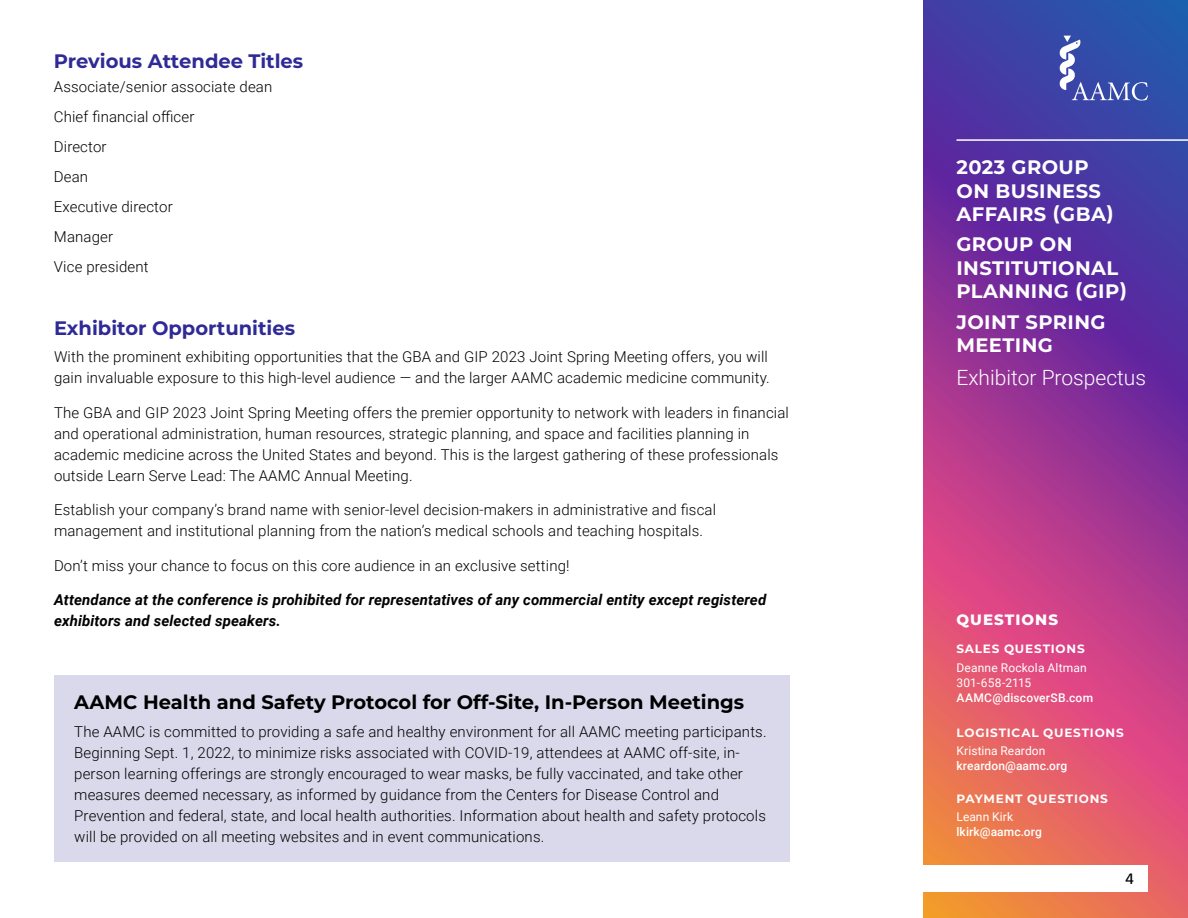
<style>
.page{position:relative;width:1188px;height:918px;background:#fff}
.page>*{position:absolute;margin:0;border:0;box-sizing:border-box;transform-origin:0 0}
.t1{font:300 21px "Roboto";color:#fff}
.t2{font:700 19.5px/23.4px "Montserrat";letter-spacing:.02em;color:#fff}
.H1_HEADER{font:700 19.5px "Montserrat";color:#000}
.H1_HEADER-2{font:700 19.5px "Montserrat";color:#2f2a95}
.Body_text{font:300 15px/21px "Roboto";letter-spacing:.01em;color:#000}
.Body_text-2{font:italic 700 15px/21px "Roboto";letter-spacing:.01em;color:#000}
.t3{font:800 15px "Montserrat";letter-spacing:.07em;color:#fff}
.t4{font:15px "Frutiger";color:#000}
.t5{font:12px/15px "Roboto";letter-spacing:.01em;color:#fff}
.t6{font:500 12px "Roboto";letter-spacing:.01em;color:#fff}
.t7{font:700 12px "Montserrat";letter-spacing:.07em;color:#fff}
</style>
<div class="page">
<svg style="left:923px;top:0;width:265px;height:918px;background:#9a438b"></svg>
<div style="left:885px;top:865px;width:263px;height:27px;background:#fff"></div>
<svg style="left:1060px;top:36px;width:88px;height:65px;background:#4e65b5"></svg>
<hr style="left:957px;top:139px;width:231px;height:2px;background:#fff">
<div style="left:54px;top:675px;width:735px;height:187px;background:#dad9ec"></div>
<p class="H1_HEADER-2" style="left:54px;top:47px;width:251px">Previous Attendee Titles</p>
<p class="Body_text" style="left:54px;top:75px;width:220px">Associate/senior associate dean</p>
<p class="Body_text" style="left:54px;top:105px;width:142px">Chief financial officer</p>
<p class="Body_text" style="left:54px;top:135px;width:54px">Director</p>
<p class="Body_text" style="left:54px;top:165px;width:36px">Dean</p>
<p class="Body_text" style="left:54px;top:195px;width:120px">Executive director</p>
<p class="Body_text" style="left:54px;top:225px;width:61px">Manager</p>
<p class="Body_text" style="left:54px;top:255px;width:96px">Vice president</p>
<p class="H1_HEADER-2" style="left:54px;top:314px;width:243px">Exhibitor Opportunities</p>
<p class="Body_text" style="left:54px;top:346px;width:717px">With the prominent exhibiting opportunities that the GBA and GIP 2023 Joint Spring Meeting offers, you will gain invaluable exposure to this high-level audience — and the larger AAMC academic medicine community.</p>
<p class="Body_text" style="left:54px;top:402px;width:736px">The GBA and GIP 2023 Joint Spring Meeting offers the premier opportunity to network with leaders in financial and operational administration, human resources, strategic planning, and space and facilities planning in academic medicine across the United States and beyond. This is the largest gathering of these professionals outside Learn Serve Lead: The AAMC Annual Meeting.</p>
<p class="Body_text" style="left:54px;top:499px;width:664px">Establish your company’s brand name with senior-level decision-makers in administrative and fiscal management and institutional planning from the nation’s medical schools and teaching hospitals.</p>
<p class="Body_text" style="left:54px;top:555px;width:517px">Don’t miss your chance to focus on this core audience in an exclusive setting!</p>
<p class="Body_text-2" style="left:54px;top:589px;width:714px">Attendance at the conference is prohibited for representatives of any commercial entity except registered exhibitors and selected speakers.</p>
<p class="H1_HEADER" style="left:74px;top:688px;width:672px">AAMC Health and Safety Protocol for Off-Site, In-Person Meetings</p>
<p class="Body_text" style="left:74px;top:720px;width:694px">The AAMC is committed to providing a safe and healthy environment for all AAMC meeting participants.<br>Beginning Sept. 1, 2022, to minimize risks associated with COVID-19, attendees at AAMC off-site, in&shy;person learning offerings are strongly encouraged to wear masks, be fully vaccinated, and take other measures deemed necessary, as informed by guidance from the Centers for Disease Control and Prevention and federal, state, and local health authorities. Information about health and safety protocols will be provided on all meeting websites and in event communications.</p>
<h2 class="t2" style="left:957px;top:155px;width:159px">2023 GROUP<br>ON BUSINESS<br>AFFAIRS (GBA)</h2>
<h2 class="t2" style="left:957px;top:232px;width:172px">GROUP ON<br>INSTITUTIONAL<br>PLANNING (GIP)</h2>
<h2 class="t2" style="left:957px;top:309px;width:151px">JOINT SPRING<br>MEETING</h2>
<h1 class="t1" style="left:957px;top:363px;width:191px">Exhibitor Prospectus</h1>
<p class="t3" style="left:957px;top:608px;width:103px">QUESTIONS</p>
<p class="t7" style="left:957px;top:640px;width:130px">SALES QUESTIONS</p>
<p class="t5" style="left:957px;top:659px;width:132px">Deanne Rockola Altman<br>301-658-2115</p>
<p class="t6" style="left:957px;top:689px;width:138px">AAMC@discoverSB.com</p>
<p class="t7" style="left:957px;top:724px;width:169px">LOGISTICAL QUESTIONS</p>
<p class="t5" style="left:957px;top:743px;width:90px">Kristina Reardon</p>
<p class="t6" style="left:957px;top:758px;width:112px">kreardon@aamc.org</p>
<p class="t7" style="left:957px;top:791px;width:153px">PAYMENT QUESTIONS</p>
<p class="t5" style="left:957px;top:809px;width:58px">Leann Kirk</p>
<p class="t6" style="left:957px;top:824px;width:87px">lkirk@aamc.org</p>
<p class="t4" style="left:1126px;top:870px;width:10px">4</p>
</div>
